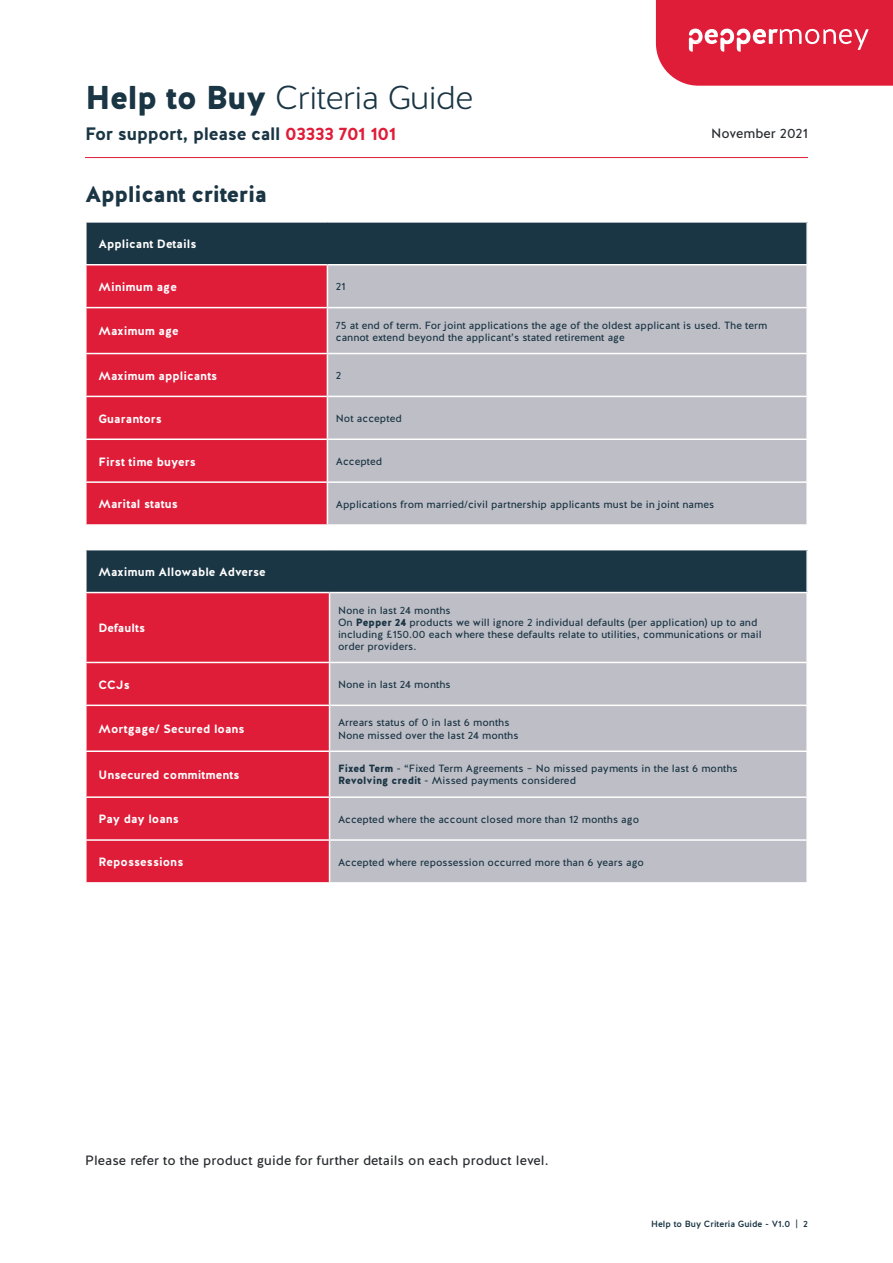
<style>
.page{position:relative;width:893px;height:1263px;background:#fff}
.page>*{position:absolute;margin:0;border:0;box-sizing:border-box;transform-origin:0 0}
.t1{font:300 33px "Halis R";letter-spacing:-.02em;color:#1a3544}
.t2{font:900 22.5px "Halis R";letter-spacing:-.02em;color:#1a3544}
.t3{font:700 18px "Halis R";letter-spacing:-.02em;color:#1a3544}
.Body{font:13.5px "Halis R";color:#292c2f}
.Left_Collum_Text{font:700 12px "Halis R";color:#fff}
.Table_Header_Text{font:700 12px "Halis R";color:#fff}
.Right_Collum_Text{font:10.5px/12px "Halis R";color:#1a3544}
.t4{font:500 9px "Halis R";color:#1a3544}
.s1{font-weight:900}
.s2{color:#df1d39}
</style>
<div class="page">
<svg style="left:656px;top:0;width:237px;height:86px;background:#e1304a"></svg>
<hr style="left:85px;top:157px;width:723px;height:1px;background:#df1d39">
<div style="left:86px;top:222px;width:721px;height:43px;background:#1a3544"></div>
<div style="left:87px;top:265px;width:240px;height:259px;background:#df1d39"></div>
<div style="left:328px;top:265px;width:478px;height:259px;background:#bebec6"></div>
<hr style="left:85px;top:221px;width:242px;height:2px;background:#fff">
<hr style="left:85px;top:223px;width:2px;height:41px;background:#fff">
<hr style="left:327px;top:221px;width:481px;height:2px;background:#fff">
<hr style="left:806px;top:223px;width:2px;height:41px;background:#fff">
<hr style="left:85px;top:264px;width:242px;height:1px;background:#fff">
<hr style="left:327px;top:264px;width:481px;height:1px;background:#fff">
<hr style="left:85px;top:307px;width:242px;height:1px;background:#fff">
<hr style="left:327px;top:307px;width:481px;height:1px;background:#fff">
<hr style="left:85px;top:353px;width:242px;height:1px;background:#fff">
<hr style="left:327px;top:353px;width:481px;height:1px;background:#fff">
<hr style="left:85px;top:396px;width:242px;height:1px;background:#fff">
<hr style="left:327px;top:396px;width:481px;height:1px;background:#fff">
<hr style="left:85px;top:438px;width:242px;height:2px;background:#fff">
<hr style="left:327px;top:438px;width:481px;height:2px;background:#fff">
<hr style="left:85px;top:481px;width:242px;height:2px;background:#fff">
<hr style="left:327px;top:481px;width:481px;height:2px;background:#fff">
<div style="left:86px;top:550px;width:721px;height:42px;background:#1a3544"></div>
<div style="left:87px;top:593px;width:242px;height:289px;background:#df1d39"></div>
<div style="left:330px;top:593px;width:476px;height:289px;background:#bebec6"></div>
<hr style="left:85px;top:550px;width:2px;height:42px;background:#fff">
<hr style="left:806px;top:550px;width:2px;height:42px;background:#fff">
<hr style="left:85px;top:662px;width:245px;height:1px;background:#fff">
<hr style="left:330px;top:662px;width:478px;height:1px;background:#fff">
<hr style="left:85px;top:704px;width:245px;height:2px;background:#fff">
<hr style="left:330px;top:704px;width:478px;height:2px;background:#fff">
<hr style="left:85px;top:750px;width:245px;height:2px;background:#fff">
<hr style="left:330px;top:750px;width:478px;height:2px;background:#fff">
<hr style="left:85px;top:796px;width:245px;height:2px;background:#fff">
<hr style="left:330px;top:796px;width:478px;height:2px;background:#fff">
<hr style="left:85px;top:839px;width:245px;height:2px;background:#fff">
<hr style="left:330px;top:839px;width:478px;height:2px;background:#fff">
<h1 class="t1" style="left:85px;top:77px;width:390px"><span class="s1">Help to Buy</span> Criteria Guide</h1>
<h3 class="t3" style="left:85px;top:122px;width:313px">For support, please call <span class="s2">03333 701 101</span></h3>
<p class="Body" style="left:711px;top:124px;width:98px">November 2021</p>
<h2 class="t2" style="left:85px;top:180px;width:184px">Applicant criteria</h2>
<p class="Table_Header_Text" style="left:99px;top:236px;width:100px">Applicant Details</p>
<p class="Left_Collum_Text" style="left:99px;top:279px;width:80px">Minimum age</p>
<p class="Right_Collum_Text" style="left:336px;top:281px;width:11px">21</p>
<p class="Left_Collum_Text" style="left:99px;top:323px;width:82px">Maximum age</p>
<p class="Right_Collum_Text" style="left:336px;top:319px;width:433px">75 at end of term. For joint applications the age of the oldest applicant is used. The term cannot extend beyond the applicant’s stated retirement age</p>
<p class="Left_Collum_Text" style="left:99px;top:368px;width:120px">Maximum applicants</p>
<p class="Right_Collum_Text" style="left:336px;top:370px;width:7px">2</p>
<p class="Left_Collum_Text" style="left:99px;top:411px;width:65px">Guarantors</p>
<p class="Right_Collum_Text" style="left:336px;top:413px;width:67px">Not accepted</p>
<p class="Left_Collum_Text" style="left:99px;top:454px;width:99px">First time buyers</p>
<p class="Right_Collum_Text" style="left:336px;top:455px;width:48px">Accepted</p>
<p class="Left_Collum_Text" style="left:99px;top:496px;width:81px">Marital status</p>
<p class="Right_Collum_Text" style="left:336px;top:498px;width:380px">Applications from married/civil partnership applicants must be in joint names</p>
<p class="Table_Header_Text" style="left:99px;top:564px;width:169px">Maximum Allowable Adverse</p>
<p class="Left_Collum_Text" style="left:99px;top:620px;width:48px">Defaults</p>
<p class="Right_Collum_Text" style="left:338px;top:604px;width:114px">None in last 24 months</p>
<p class="Right_Collum_Text" style="left:338px;top:616px;width:425px">On <span class="s1">Pepper 24</span> products we will ignore 2 individual defaults (per application) up to and including £150.00 each where these defaults relate to utilities, communications or mail order providers.</p>
<p class="Left_Collum_Text" style="left:99px;top:677px;width:33px">CCJs</p>
<p class="Right_Collum_Text" style="left:338px;top:679px;width:114px">None in last 24 months</p>
<p class="Left_Collum_Text" style="left:99px;top:721px;width:148px">Mortgage/ Secured loans</p>
<p class="Right_Collum_Text" style="left:338px;top:717px;width:173px">Arrears status of 0 in last 6 months</p>
<p class="Right_Collum_Text" style="left:338px;top:729px;width:182px">None missed over the last 24 months</p>
<p class="Left_Collum_Text" style="left:99px;top:767px;width:142px">Unsecured commitments</p>
<p class="Right_Collum_Text" style="left:338px;top:763px;width:401px"><span class="s1">Fixed Term</span> - “Fixed Term Agreements – No missed payments in the last 6 months</p>
<p class="Right_Collum_Text" style="left:338px;top:775px;width:240px"><span class="s1">Revolving credit</span> - Missed payments considered</p>
<p class="Left_Collum_Text" style="left:99px;top:811px;width:82px">Pay day loans</p>
<p class="Right_Collum_Text" style="left:338px;top:813px;width:303px">Accepted where the account closed more than 12 months ago</p>
<p class="Left_Collum_Text" style="left:99px;top:854px;width:86px">Repossessions</p>
<p class="Right_Collum_Text" style="left:338px;top:856px;width:307px">Accepted where repossession occurred more than 6 years ago</p>
<p class="Body" style="left:85px;top:1152px;width:465px">Please refer to the product guide for further details on each product level.</p>
<p class="t4" style="left:651px;top:1218px;width:158px">Help to Buy Criteria Guide - V1.0 | 2</p>
</div>
